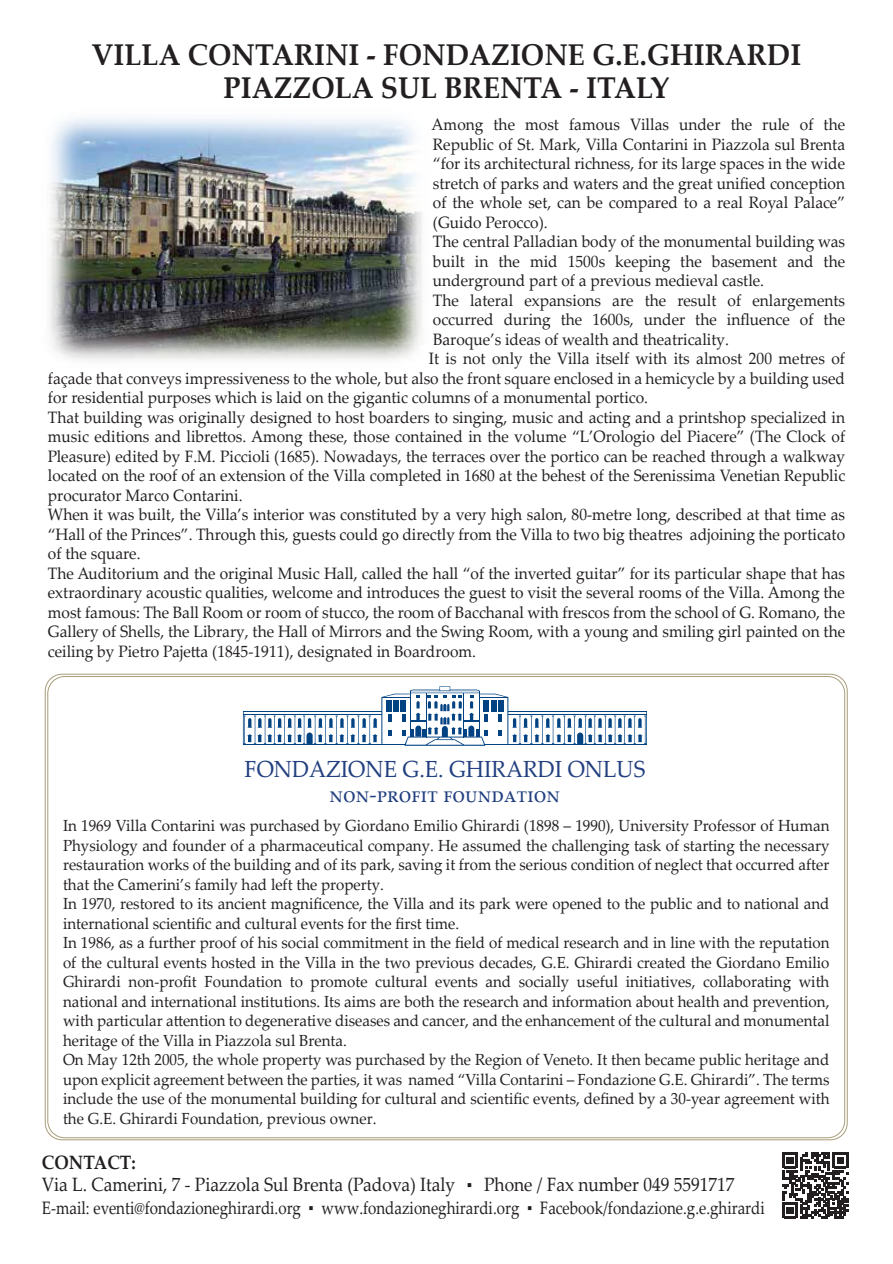
<style>
.page{position:relative;width:893px;height:1264px;background:#fff}
.page>*{position:absolute;margin:0;border:0;box-sizing:border-box;transform-origin:0 0}
.t1{font:700 30px/33.2px "Palatino Linotype";color:#231f20;text-align:center;scale:.94 1}
.t2{font:23.4px "Palatino Linotype";color:#22407f;scale:.94 1}
.t3{font:19.35px/22.5px "Palatino Linotype";color:#231f20;scale:.9 1}
.t4{font:18px "Palatino Linotype";color:#231f20;scale:.84 1}
.t5{font:16.5px "Palatino Linotype";color:#231f20;scale:.94 1}
.t6{font:16.05px/19.5px "Palatino Linotype";color:#231f20;scale:.94 1}
.s1{font-weight:700}
.s2{font-size:18px}
</style>
<div class="page">
<svg style="left:782px;top:1152px;width:66px;height:66px"></svg>
<svg style="left:243px;top:686px;width:404px;height:60px"></svg>
<img style="left:50px;top:118px;width:373px;height:242px">
<h1 class="t1" style="left:92px;top:37px;width:756px">VILLA CONTARINI - FONDAZIONE G.E.GHIRARDI<br>PIAZZOLA SUL BRENTA - ITALY</h1>
<p class="t5" style="left:432px;top:113px;width:441px">Among the most famous Villas under the rule of the</p>
<p class="t5" style="left:433px;top:132px;width:440px">Republic of St. Mark, Villa Contarini in Piazzola sul Brenta</p>
<p class="t5" style="left:433px;top:152px;width:440px">“for its architectural richness, for its large spaces in the wide</p>
<p class="t5" style="left:433px;top:171px;width:440px">stretch of parks and waters and the great unified conception</p>
<p class="t5" style="left:433px;top:191px;width:440px">of the whole set, can be compared to a real Royal Palace”</p>
<p class="t5" style="left:433px;top:210px;width:124px">(Guido Perocco).</p>
<p class="t5" style="left:433px;top:230px;width:440px">The central Palladian body of the monumental building was</p>
<p class="t5" style="left:433px;top:249px;width:440px">built in the mid 1500s keeping the basement and the</p>
<p class="t5" style="left:433px;top:269px;width:354px">underground part of a previous medieval castle.</p>
<p class="t5" style="left:433px;top:288px;width:440px">The lateral expansions are the result of enlargements</p>
<p class="t5" style="left:433px;top:308px;width:440px">occurred during the 1600s, under the influence of the</p>
<p class="t5" style="left:433px;top:327px;width:316px">Baroque’s ideas of wealth and theatricality.</p>
<p class="t5" style="left:429px;top:347px;width:444px">It is not only the Villa itself with its almost 200 metres of</p>
<p class="t5" style="left:48px;top:366px;width:849px">façade that conveys impressiveness to the whole, but also the front square enclosed in a hemicycle by a building used</p>
<p class="t5" style="left:48px;top:386px;width:640px">for residential purposes which is laid on the gigantic columns of a monumental portico.</p>
<p class="t5" style="left:48px;top:405px;width:850px">That building was originally designed to host boarders to singing, music and acting and a printshop specialized in</p>
<p class="t5" style="left:48px;top:425px;width:850px">music editions and librettos. Among these, those contained in the volume “L’Orologio del Piacere” (The Clock of</p>
<p class="t5" style="left:48px;top:444px;width:849px">Pleasure) edited by F.M. Piccioli (1685). Nowadays, the terraces over the portico can be reached through a walkway</p>
<p class="t5" style="left:48px;top:464px;width:850px">located on the roof of an extension of the Villa completed in 1680 at the behest of the Serenissima Venetian Republic</p>
<p class="t5" style="left:48px;top:483px;width:209px">procurator Marco Contarini.</p>
<p class="t5" style="left:48px;top:503px;width:850px">When it was built, the Villa’s interior was constituted by a very high salon, 80-metre long, described at that time as</p>
<p class="t5" style="left:48px;top:522px;width:850px">“Hall of the Princes”. Through this, guests could go directly from the Villa to two big theatres adjoining the porticato</p>
<p class="t5" style="left:48px;top:542px;width:100px">of the square.</p>
<p class="t5" style="left:48px;top:561px;width:850px">The Auditorium and the original Music Hall, called the hall “of the inverted guitar” for its particular shape that has</p>
<p class="t5" style="left:48px;top:581px;width:849px">extraordinary acoustic qualities, welcome and introduces the guest to visit the several rooms of the Villa. Among the</p>
<p class="t5" style="left:48px;top:600px;width:850px">most famous: The Ball Room or room of stucco, the room of Bacchanal with frescos from the school of G. Romano, the</p>
<p class="t5" style="left:48px;top:620px;width:850px">Gallery of Shells, the Library, the Hall of Mirrors and the Swing Room, with a young and smiling girl painted on the</p>
<p class="t5" style="left:48px;top:639px;width:457px">ceiling by Pietro Pajetta (1845-1911), designated in Boardroom.</p>
<h2 class="t2" style="left:245px;top:753px;width:428px">FONDAZIONE G.E. GHIRARDI ONLUS</h2>
<h2 class="t2" style="left:329px;top:777px;width:247px">NON-PROFIT FOUNDATION</h2>
<p class="t6" style="left:63px;top:815px;width:817px">In 1969 Villa Contarini was purchased by Giordano Emilio Ghirardi (1898 – 1990), University Professor of Human Physiology and founder of a pharmaceutical company. He assumed the challenging task of starting the necessary restauration works of the building and of its park, saving it from the serious condition of neglect that occurred after that the Camerini’s family had left the property.<br>In 1970, restored to its ancient magnificence, the Villa and its park were opened to the public and to national and international scientific and cultural events for the first time.<br>In 1986, as a further proof of his social commitment in the field of medical research and in line with the reputation of the cultural events hosted in the Villa in the two previous decades, G.E. Ghirardi created the Giordano Emilio Ghirardi non-profit Foundation to promote cultural events and socially useful initiatives, collaborating with national and international institutions. Its aims are both the research and information about health and prevention, with particular attention to degenerative diseases and cancer, and the enhancement of the cultural and monumental heritage of the Villa in Piazzola sul Brenta.<br>On May 12th 2005, the whole property was purchased by the Region of Veneto. It then became public heritage and upon explicit agreement between the parties, it was named “Villa Contarini – Fondazione G.E. Ghirardi”. The terms include the use of the monumental building for cultural and scientific events, defined by a 30-year agreement with the G.E. Ghirardi Foundation, previous owner.</p>
<p class="t3" style="left:42px;top:1150px;width:771px"><span class="s1">CONTACT:<br></span>Via L. Camerini, 7 - Piazzola Sul Brenta (Padova) Italy <span class="s2">▪</span> Phone / Fax number 049 5591717</p>
<p class="t4" style="left:42px;top:1194px;width:862px">E-mail: eventi@fondazioneghirardi.org ▪ www.fondazioneghirardi.org ▪ Facebook/fondazione.g.e.ghirardi</p>
</div>
